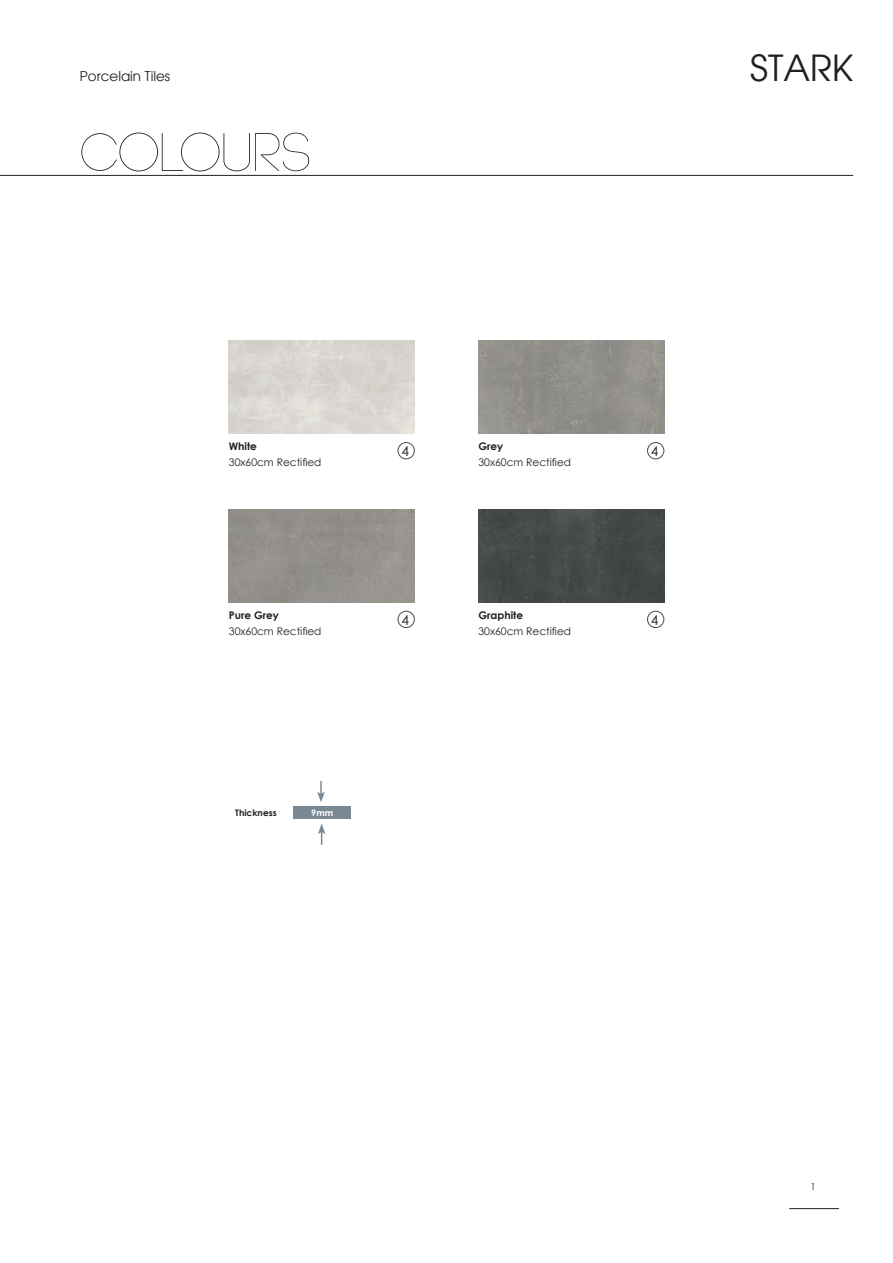
<style>
.page{position:relative;width:893px;height:1263px;background:#fff}
.page>*{position:absolute;margin:0;border:0;box-sizing:border-box;transform-origin:0 0}
.t1{font:300 54px "Code";color:#231f20}
.t2{font:36px "Avant Garde";color:#231f20}
.t3{font:13.8px "Century Gothic";color:#231f20}
.t4{font:13.5px "Avant Garde";color:#231f20}
.t5{font:10.5px "Century Gothic";color:#231f20}
.t6{font:700 10.5px "Century Gothic";color:#231f20}
.t7{font:9.6px "Century Gothic";color:#231f20}
.t8{font:700 9px "Century Gothic";color:#231f20}
.t9{font:700 9px "Century Gothic";color:#fff}
</style>
<div class="page">
<hr style="left:789px;top:1208px;width:50px;height:1px;background:#231f20">
<hr style="left:0;top:175px;width:853px;height:1px;background:#231f20">
<div style="left:294px;top:806px;width:57px;height:13px;background:#7a8893"></div>
<svg style="left:318px;top:824px;width:7px;height:21px"></svg>
<svg style="left:317px;top:781px;width:8px;height:21px"></svg>
<img style="left:229px;top:341px;width:186px;height:93px">
<div style="left:398px;top:442px;width:17px;height:17px;border:1px solid #4a4c55;border-radius:50%"></div>
<img style="left:478px;top:341px;width:186px;height:93px">
<div style="left:647px;top:442px;width:17px;height:17px;border:1px solid #4a4c55;border-radius:50%"></div>
<div style="left:229px;top:510px;width:186px;height:92px;background:#94908b"></div>
<div style="left:398px;top:611px;width:17px;height:17px;border:1px solid #4a4c55;border-radius:50%"></div>
<div style="left:478px;top:510px;width:186px;height:92px;background:#444948"></div>
<div style="left:647px;top:611px;width:17px;height:17px;border:1px solid #4a4c55;border-radius:50%"></div>
<p class="t4" style="left:80px;top:68px;width:92px">Porcelain Tiles</p>
<h1 class="t1" style="left:80px;top:126px;width:232px">COLOURS</h1>
<h2 class="t2" style="left:750px;top:46px;width:105px">STARK</h2>
<p class="t6" style="left:229px;top:440px;width:30px">White</p>
<p class="t5" style="left:229px;top:456px;width:94px">30x60cm Rectified</p>
<p class="t6" style="left:229px;top:608px;width:52px">Pure Grey</p>
<p class="t5" style="left:229px;top:624px;width:94px">30x60cm Rectified</p>
<h3 class="t3" style="left:401px;top:442px;width:9px">4</h3>
<p class="t6" style="left:478px;top:440px;width:26px">Grey</p>
<p class="t5" style="left:478px;top:456px;width:94px">30x60cm Rectified</p>
<h3 class="t3" style="left:401px;top:611px;width:9px">4</h3>
<p class="t6" style="left:478px;top:608px;width:46px">Graphite</p>
<p class="t5" style="left:478px;top:624px;width:94px">30x60cm Rectified</p>
<p class="t8" style="left:235px;top:807px;width:43px">Thickness</p>
<p class="t9" style="left:311px;top:807px;width:23px">9mm</p>
<h3 class="t3" style="left:651px;top:442px;width:9px">4</h3>
<h3 class="t3" style="left:651px;top:611px;width:9px">4</h3>
<p class="t7" style="left:810px;top:1180px;width:7px">1</p>
</div>
